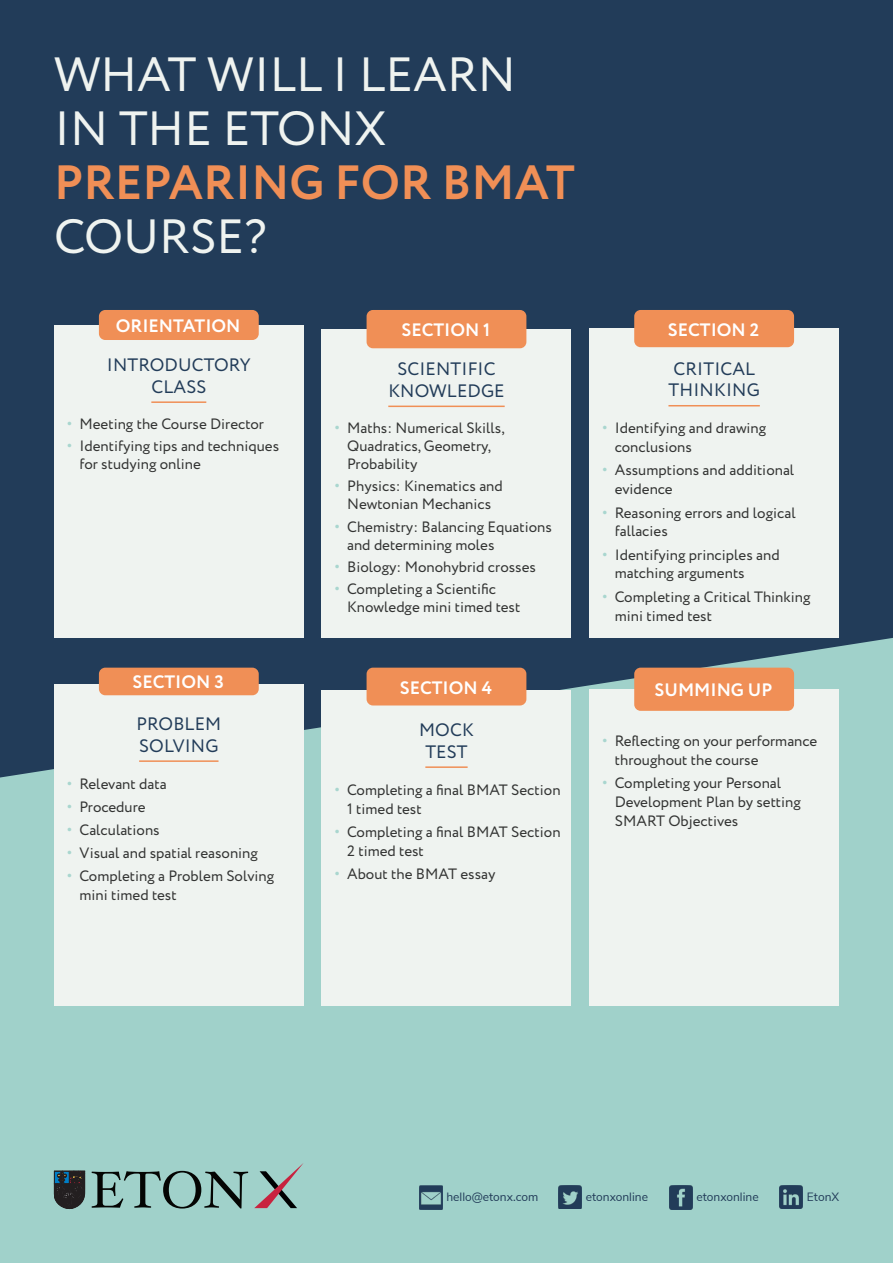
<style>
.page{position:relative;width:893px;height:1263px;background:#223c59}
.page>*{position:absolute;margin:0;border:0;box-sizing:border-box;transform-origin:0 0}
.What_Will_I_Learn{font:48px/54px "Circe";color:#eff3f0}
.Section_Heading{font:18px/21.6px "Circe";letter-spacing:.01em;color:#223c59;text-align:center}
.Section_Number{font:700 18px "Circe";color:#fff}
.t1{font:15px/18.9px "Circe";color:#333433}
.Social{font:12px "Nunito Sans";color:#223c59}
.s1{font-weight:700;color:#f08f56}
.s2{font-size:21px;color:#a9d6cf}
</style>
<div class="page">
<svg style="left:0;top:638px;width:893px;height:625px;background:#91bfbc"></svg>
<div style="left:589px;top:689px;width:250px;height:316px;background:#eff3f0"></div>
<div style="left:634px;top:668px;width:160px;height:43px;background:#f08f56;border-radius:6px"></div>
<div style="left:54px;top:684px;width:250px;height:321px;background:#eff3f0"></div>
<hr style="left:139px;top:760px;width:80px;height:2px;background:#f08f56">
<div style="left:99px;top:668px;width:160px;height:27px;background:#f08f56;border-radius:6px"></div>
<div style="left:589px;top:328px;width:250px;height:310px;background:#eff3f0"></div>
<hr style="left:668px;top:405px;width:92px;height:1px;background:#f08f56">
<div style="left:634px;top:310px;width:160px;height:37px;background:#f08f56;border-radius:6px"></div>
<div style="left:322px;top:329px;width:249px;height:309px;background:#eff3f0"></div>
<hr style="left:388px;top:406px;width:117px;height:1px;background:#f08f56">
<div style="left:367px;top:310px;width:159px;height:38px;background:#f08f56;border-radius:6px"></div>
<div style="left:54px;top:325px;width:250px;height:313px;background:#eff3f0"></div>
<hr style="left:151px;top:401px;width:55px;height:2px;background:#f08f56">
<div style="left:99px;top:310px;width:160px;height:30px;background:#f08f56;border-radius:6px"></div>
<div style="left:322px;top:690px;width:249px;height:315px;background:#eff3f0"></div>
<hr style="left:425px;top:766px;width:43px;height:2px;background:#f08f56">
<div style="left:367px;top:668px;width:159px;height:37px;background:#f08f56;border-radius:6px"></div>
<img style="left:780px;top:1186px;width:23px;height:23px">
<img style="left:669px;top:1186px;width:23px;height:23px">
<img style="left:559px;top:1186px;width:23px;height:23px">
<img style="left:419px;top:1186px;width:23px;height:23px">
<svg style="left:54px;top:1171px;width:31px;height:38px"></svg>
<svg style="left:92px;top:1171px;width:156px;height:37px;background:#779b96"></svg>
<svg style="left:254px;top:1163px;width:50px;height:45px;background:#96a7a5"></svg>
<p class="What_Will_I_Learn" style="left:54px;top:49px;width:522px">WHAT WILL I LEARN<br>IN THE ETONX<br><span class="s1">PREPARING FOR BMAT<br></span>COURSE?</p>
<p class="Section_Number" style="left:116px;top:314px;width:126px">ORIENTATION</p>
<p class="Section_Heading" style="left:107px;top:355px;width:145px">INTRODUCTORY<br>CLASS</p>
<p class="t1" style="left:67px;top:415px;width:199px"><span class="s2">•</span> Meeting the Course Director</p>
<p class="t1" style="left:80px;top:438px;width:201px;line-height:18px;text-indent:-13px"><span class="s2">•</span> Identifying tips and techniques for studying online</p>
<p class="Section_Number" style="left:132px;top:670px;width:93px">SECTION 3</p>
<p class="Section_Heading" style="left:136px;top:714px;width:86px;text-align:left">PROBLEM<br>SOLVING</p>
<p class="t1" style="left:67px;top:775px;width:101px"><span class="s2">•</span> Relevant data</p>
<p class="t1" style="left:67px;top:798px;width:80px"><span class="s2">•</span> Procedure</p>
<p class="t1" style="left:67px;top:821px;width:94px"><span class="s2">•</span> Calculations</p>
<p class="t1" style="left:67px;top:844px;width:192px"><span class="s2">•</span> Visual and spatial reasoning</p>
<p class="t1" style="left:80px;top:867px;width:196px;text-indent:-13px"><span class="s2">•</span> Completing a Problem Solving mini timed test</p>
<p class="Section_Number" style="left:401px;top:318px;width:90px">SECTION 1</p>
<p class="Section_Heading" style="left:388px;top:359px;width:118px">SCIENTIFIC<br>KNOWLEDGE</p>
<p class="t1" style="left:347px;top:419px;width:159px;line-height:18px;text-indent:-13px"><span class="s2">•</span> Maths: Numerical Skills,<br>Quadratics, Geometry,<br>Probability</p>
<p class="t1" style="left:335px;top:478px;width:170px;line-height:18px;text-align:center"><span class="s2">•</span> Physics: Kinematics and<br>Newtonian Mechanics</p>
<p class="t1" style="left:347px;top:518px;width:206px;line-height:18px;text-indent:-13px"><span class="s2">•</span> Chemistry: Balancing Equations and determining moles</p>
<p class="t1" style="left:335px;top:558px;width:203px"><span class="s2">•</span> Biology: Monohybrid crosses</p>
<p class="t1" style="left:347px;top:580px;width:175px;line-height:18px;text-indent:-13px"><span class="s2">•</span> Completing a Scientific<br>Knowledge mini timed test</p>
<p class="Section_Number" style="left:400px;top:675px;width:94px">SECTION 4</p>
<p class="Section_Heading" style="left:419px;top:720px;width:56px">MOCK<br>TEST</p>
<p class="t1" style="left:347px;top:781px;width:215px;text-indent:-13px"><span class="s2">•</span> Completing a final BMAT Section<br>1 timed test</p>
<p class="t1" style="left:347px;top:823px;width:215px;text-indent:-13px"><span class="s2">•</span> Completing a final BMAT Section<br>2 timed test</p>
<p class="t1" style="left:335px;top:865px;width:162px"><span class="s2">•</span> About the BMAT essay</p>
<p class="Section_Number" style="left:668px;top:317px;width:93px">SECTION 2</p>
<p class="Section_Heading" style="left:668px;top:359px;width:93px;text-align:left">CRITICAL<br>THINKING</p>
<p class="t1" style="left:615px;top:419px;width:153px;text-indent:-13px"><span class="s2">•</span> Identifying and drawing conclusions</p>
<p class="t1" style="left:615px;top:461px;width:181px;text-indent:-13px"><span class="s2">•</span> Assumptions and additional evidence</p>
<p class="t1" style="left:615px;top:503px;width:182px;text-indent:-13px"><span class="s2">•</span> Reasoning errors and logical fallacies</p>
<p class="t1" style="left:615px;top:545px;width:166px;text-indent:-13px"><span class="s2">•</span> Identifying principles and matching arguments</p>
<p class="t1" style="left:615px;top:587px;width:197px;text-indent:-13px"><span class="s2">•</span> Completing a Critical Thinking mini timed test</p>
<p class="Section_Number" style="left:655px;top:678px;width:119px">SUMMING UP</p>
<p class="t1" style="left:615px;top:732px;width:204px;text-indent:-13px"><span class="s2">•</span> Reflecting on your performance throughout the course</p>
<p class="t1" style="left:615px;top:774px;width:187px;text-indent:-13px"><span class="s2">•</span> Completing your Personal<br>Development Plan by setting<br>SMART Objectives</p>
<p class="Social" style="left:446px;top:1188px;width:93px">hello@etonx.com</p>
<p class="Social" style="left:586px;top:1188px;width:64px">etonxonline</p>
<p class="Social" style="left:697px;top:1188px;width:64px">etonxonline</p>
<p class="Social" style="left:807px;top:1188px;width:34px">EtonX</p>
</div>
